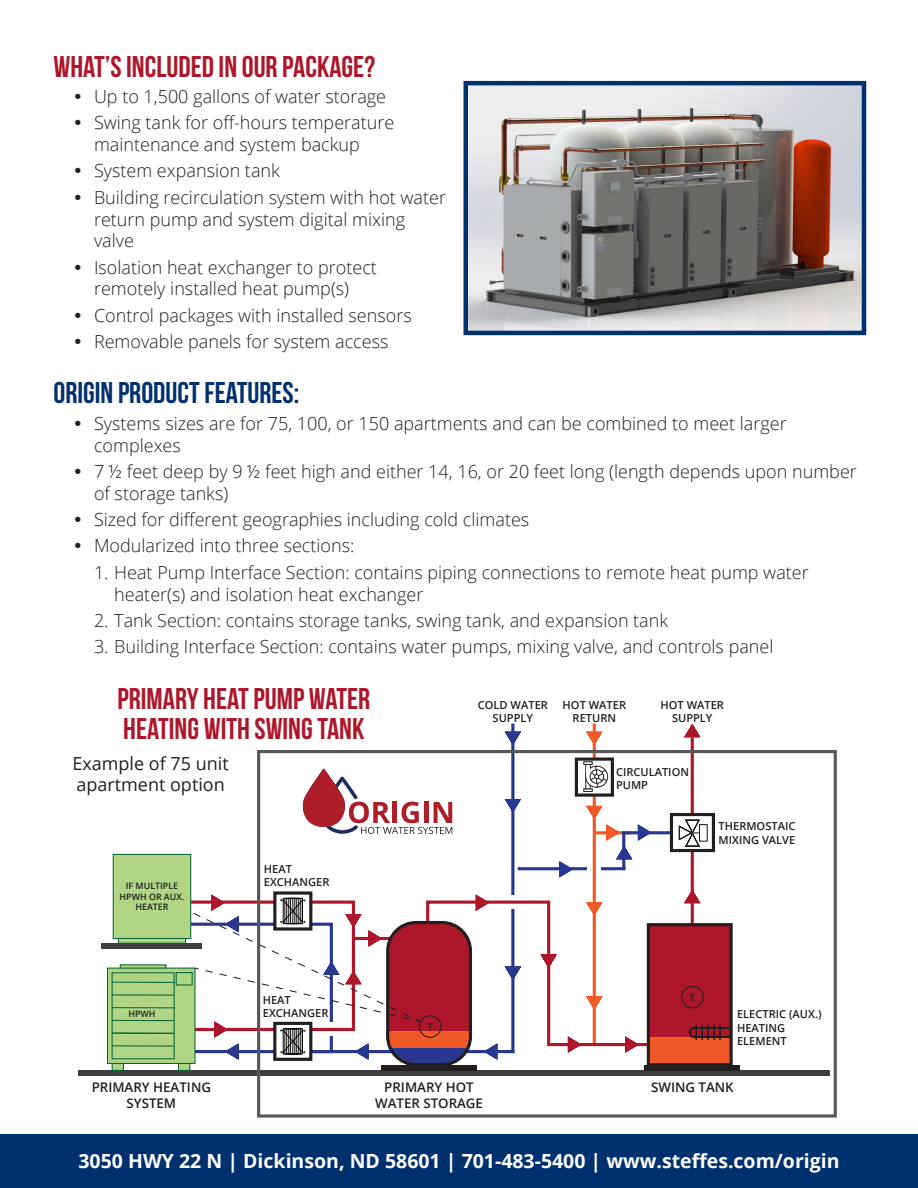
<style>
.page{position:relative;width:918px;height:1188px;background:#fff}
.page>*{position:absolute;margin:0;border:0;box-sizing:border-box;transform-origin:0 0}
.t1{font:30px/30px "Bebas Neue";color:#ae172b}
.t2{font:30px "Bebas Neue";color:#00306d}
.t3{font:700 19.5px "Open Sans";color:#fff}
.t4{font:300 18px/21.6px "Open Sans";color:#231f20}
.t5{font:18px/21.6px "Open Sans";color:#231f20}
.t6{font:600 13.35px/15.9px "Open Sans";color:#231f20;text-align:center}
.t7{font:600 11.1px/13.4px "Open Sans";color:#231f20}
.t8{font:600 9.3px "Open Sans";color:#231f20}
.t9{font:600 8.85px/10.6px "Open Sans";color:#231f20;text-align:center}
</style>
<div class="page">
<hr style="left:511px;top:724px;width:3px;height:329px;background:#283890">
<div style="left:506px;top:895px;width:13px;height:14px;background:#fff"></div>
<hr style="left:518px;top:867px;width:108px;height:3px;background:#283890">
<div style="left:588px;top:861px;width:13px;height:16px;background:#fff"></div>
<hr style="left:593px;top:724px;width:3px;height:321px;background:#f15929">
<hr style="left:547px;top:1043px;width:107px;height:3px;background:#ae172b">
<div style="left:648px;top:1036px;width:83px;height:29px;background:#f15929"></div>
<div style="left:426px;top:901px;width:124px;height:145px;border:3px solid #ae172b"></div>
<div style="left:78px;top:1071px;width:752px;height:5px;background:#3e3e3f"></div>
<div style="left:381px;top:1065px;width:96px;height:6px;background:#231f20"></div>
<div style="left:644px;top:1065px;width:96px;height:6px;background:#231f20"></div>
<hr style="left:424px;top:1050px;width:91px;height:3px;background:#283890">
<svg style="left:505px;top:967px;width:16px;height:13px"></svg>
<svg style="left:505px;top:732px;width:16px;height:13px"></svg>
<svg style="left:559px;top:861px;width:14px;height:17px"></svg>
<svg style="left:638px;top:824px;width:13px;height:17px"></svg>
<hr style="left:622px;top:831px;width:52px;height:3px;background:#283890">
<hr style="left:622px;top:833px;width:3px;height:36px;background:#283890">
<svg style="left:568px;top:1036px;width:13px;height:17px"></svg>
<svg style="left:625px;top:1036px;width:14px;height:17px"></svg>
<svg style="left:540px;top:954px;width:17px;height:14px"></svg>
<svg style="left:684px;top:890px;width:16px;height:13px"></svg>
<hr style="left:691px;top:737px;width:3px;height:217px;background:#ae172b">
<svg style="left:684px;top:724px;width:16px;height:13px"></svg>
<svg style="left:586px;top:996px;width:16px;height:14px"></svg>
<svg style="left:586px;top:732px;width:16px;height:13px"></svg>
<svg style="left:586px;top:902px;width:16px;height:14px"></svg>
<div style="left:648px;top:926px;width:83px;height:110px;background:#ae172b"></div>
<div style="left:647px;top:923px;width:86px;height:143px;border:3px solid #231f20"></div>
<div style="left:681px;top:986px;width:23px;height:22px;border:1px solid #231f20;border-radius:50%"></div>
<svg style="left:689px;top:1025px;width:42px;height:15px"></svg>
<svg style="left:586px;top:806px;width:46px;height:53px"></svg>
<svg style="left:505px;top:799px;width:16px;height:14px"></svg>
<div style="left:257px;top:750px;width:580px;height:368px;border:3px solid #57585a"></div>
<div style="left:101px;top:943px;width:101px;height:6px;background:#3e3e3f"></div>
<div style="left:118px;top:929px;width:68px;height:14px;background:#afd585"></div>
<div style="left:118px;top:929px;width:68px;height:15px;border:1px solid #0c6638"></div>
<div style="left:113px;top:854px;width:78px;height:85px;background:#afd585"></div>
<div style="left:113px;top:854px;width:78px;height:85px;border:1px solid #0c6638"></div>
<svg style="left:122px;top:966px;width:42px;height:2px"></svg>
<div style="left:179px;top:1057px;width:11px;height:13px;background:#afd585"></div>
<div style="left:178px;top:1056px;width:12px;height:15px;border:1px solid #0c6638"></div>
<div style="left:112px;top:1057px;width:11px;height:13px;background:#afd585"></div>
<div style="left:112px;top:1056px;width:12px;height:15px;border:1px solid #0c6638"></div>
<div style="left:107px;top:968px;width:88px;height:95px;background:#afd585"></div>
<div style="left:107px;top:968px;width:89px;height:96px;border:1px solid #0c6638"></div>
<div style="left:176px;top:972px;width:17px;height:14px;border:1px solid #0c6638"></div>
<div style="left:112px;top:972px;width:63px;height:87px;border:1px solid #0c6638"></div>
<hr style="left:112px;top:982px;width:62px;height:1px;background:#0c6638">
<hr style="left:112px;top:994px;width:62px;height:2px;background:#0c6638">
<hr style="left:112px;top:1007px;width:62px;height:1px;background:#0c6638">
<hr style="left:112px;top:1020px;width:62px;height:1px;background:#0c6638">
<hr style="left:112px;top:1033px;width:62px;height:1px;background:#0c6638">
<hr style="left:112px;top:1045px;width:62px;height:2px;background:#0c6638">
<div style="left:273px;top:891px;width:39px;height:40px;border:3px solid #231f20"></div>
<svg style="left:182px;top:894px;width:315px;height:171px"></svg>
<div style="left:671px;top:815px;width:42px;height:36px;background:#fff"></div>
<div style="left:670px;top:813px;width:45px;height:39px;border:3px solid #231f20"></div>
<svg style="left:678px;top:819px;width:22px;height:28px"></svg>
<div style="left:699px;top:824px;width:9px;height:18px;border:1px solid #231f20"></div>
<div style="left:576px;top:759px;width:36px;height:36px;background:#fff"></div>
<div style="left:575px;top:758px;width:39px;height:39px;border:3px solid #231f20"></div>
<div style="left:583px;top:788px;width:10px;height:4px;border:1px solid #231f20"></div>
<div style="left:583px;top:761px;width:10px;height:4px;border:1px solid #231f20"></div>
<div style="left:586px;top:766px;width:22px;height:21px;background:#676465;border-radius:50%"></div>
<div style="left:585px;top:766px;width:23px;height:22px;border:1px solid #231f20;border-radius:50%"></div>
<svg style="left:584px;top:762px;width:23px;height:29px"></svg>
<svg style="left:302px;top:768px;width:150px;height:66px"></svg>
<div style="left:0;top:1134px;width:918px;height:54px;background:#00306d"></div>
<img style="left:469px;top:86px;width:392px;height:244px">
<div style="left:464px;top:81px;width:402px;height:254px;border:4px solid #00306d"></div>
<p class="t1" style="left:54px;top:51px;width:323px">WHAT’S INCLUDED IN OUR PACKAGE?</p>
<p class="t4" style="left:94px;top:85px;width:294px">Up to 1,500 gallons of water storage</p>
<p class="t4" style="left:94px;top:112px;width:302px">Swing tank for off-hours temperature maintenance and system backup</p>
<p class="t4" style="left:94px;top:160px;width:187px">System expansion tank</p>
<p class="t4" style="left:94px;top:186px;width:354px">Building recirculation system with hot water return pump and system digital mixing valve</p>
<p class="t4" style="left:94px;top:256px;width:284px">Isolation heat exchanger to protect remotely installed heat pump(s)</p>
<p class="t4" style="left:94px;top:304px;width:319px">Control packages with installed sensors</p>
<p class="t4" style="left:94px;top:330px;width:296px">Removable panels for system access</p>
<p class="t2" style="left:54px;top:377px;width:247px">ORIGIN PRODUCT FEATURES:</p>
<p class="t4" style="left:94px;top:412px;width:694px">Systems sizes are for 75, 100, or 150 apartments and can be combined to meet larger complexes</p>
<p class="t4" style="left:94px;top:460px;width:764px">7 ½ feet deep by 9 ½ feet high and either 14, 16, or 20 feet long (length depends upon number of storage tanks)</p>
<p class="t4" style="left:94px;top:508px;width:437px">Sized for different geographies including cold climates</p>
<p class="t4" style="left:94px;top:535px;width:262px">Modularized into three sections:</p>
<p class="t4" style="left:114px;top:561px;width:696px;text-indent:-20px">1. Heat Pump Interface Section: contains piping connections to remote heat pump water heater(s) and isolation heat exchanger</p>
<p class="t4" style="left:94px;top:609px;width:576px">2. Tank Section: contains storage tanks, swing tank, and expansion tank</p>
<p class="t4" style="left:94px;top:636px;width:681px">3. Building Interface Section: contains water pumps, mixing valve, and controls panel</p>
<p class="t1" style="left:118px;top:684px;width:254px">PRIMARY HEAT PUMP WATER<br>HEATING WITH SWING TANK</p>
<p class="t5" style="left:72px;top:752px;width:158px">Example of 75 unit apartment option</p>
<p class="t9" style="left:120px;top:880px;width:66px">IF MULTIPLE<br>HPWH OR AUX.<br>HEATER</p>
<p class="t9" style="left:128px;top:1009px;width:29px">HPWH</p>
<p class="t7" style="left:264px;top:862px;width:67px">HEAT<br>EXCHANGER</p>
<p class="t7" style="left:263px;top:993px;width:67px">HEAT<br>EXCHANGER</p>
<p class="t7" style="left:478px;top:698px;width:72px;text-align:center">COLD WATER<br>SUPPLY</p>
<p class="t7" style="left:563px;top:698px;width:65px;text-align:center">HOT WATER<br>RETURN</p>
<p class="t7" style="left:661px;top:698px;width:65px;text-align:center">HOT WATER<br>SUPPLY</p>
<p class="t7" style="left:616px;top:765px;width:75px">CIRCULATION<br>PUMP</p>
<p class="t7" style="left:719px;top:820px;width:78px">THERMOSTAIC<br>MIXING VALVE</p>
<p class="t8" style="left:428px;top:1020px;width:7px">T</p>
<p class="t8" style="left:690px;top:991px;width:7px">T</p>
<p class="t7" style="left:737px;top:1007px;width:86px">ELECTRIC (AUX.)<br>HEATING<br>ELEMENT</p>
<p class="t6" style="left:92px;top:1079px;width:121px">PRIMARY HEATING<br>SYSTEM</p>
<p class="t6" style="left:375px;top:1079px;width:109px">PRIMARY HOT<br>WATER STORAGE</p>
<p class="t6" style="left:651px;top:1079px;width:84px">SWING TANK</p>
<p class="t3" style="left:79px;top:1148px;width:763px">3050 HWY 22 N | Dickinson, ND 58601 | 701-483-5400 | www.steffes.com/origin</p>
</div>
